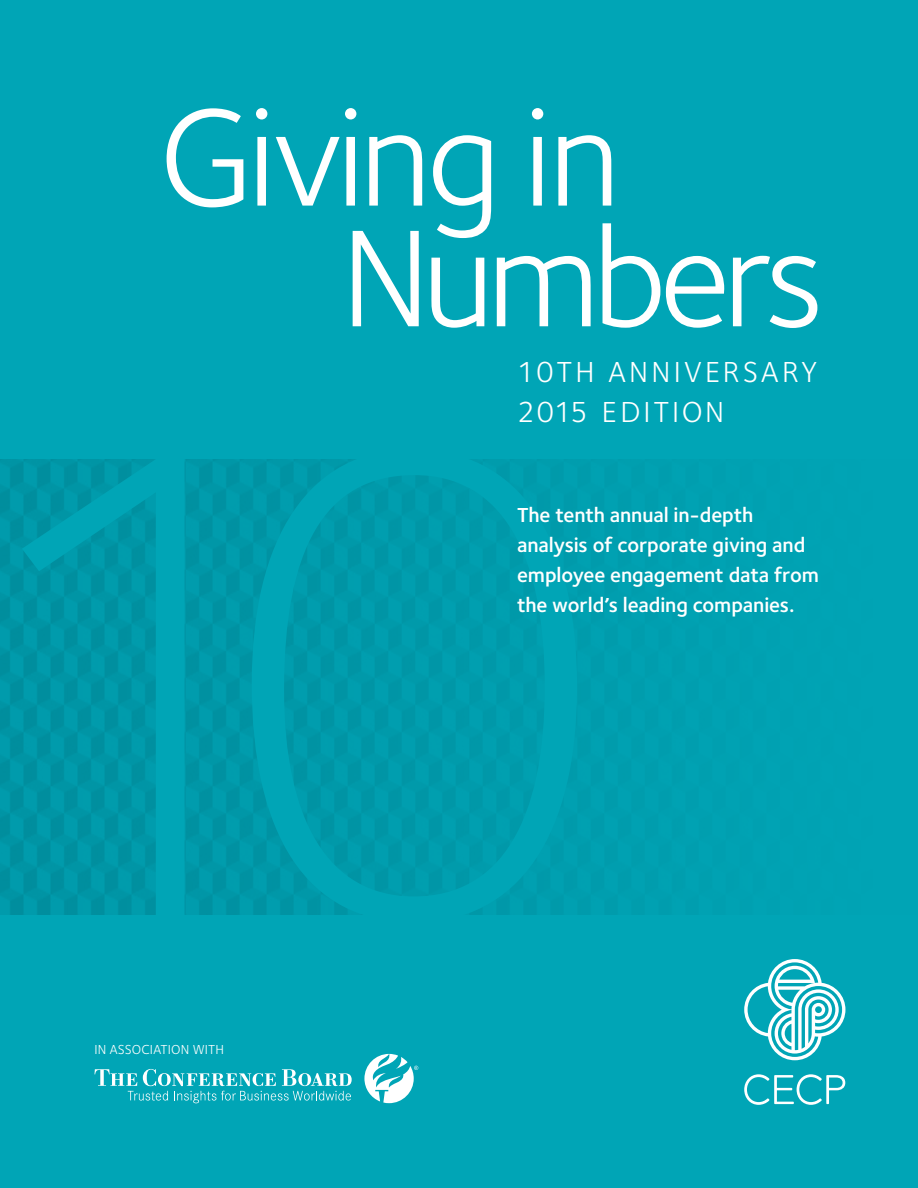
<style>
.page{position:relative;width:918px;height:1188px;background:#00a5b6}
.page>*{position:absolute;margin:0;border:0;box-sizing:border-box;transform-origin:0 0}
.t1{font:300 686.1px "Foundry Sterling";color:#00a5b6}
.t2{font:142.95px "Foundry Sterling";letter-spacing:-.05em;color:#fff}
.t3{font:30px "Foundry Sterling";letter-spacing:.095em;color:#fff}
.t4{font:600 21px/30px "Foundry Sterling";letter-spacing:-.005em;color:#fff}
.t5{font:13.5px "Foundry Sterling";letter-spacing:.01em;color:#fff}
</style>
<div class="page">
<img style="left:0;top:460px;width:595px;height:455px">
<svg style="left:95px;top:1069px;width:257px;height:34px"></svg>
<svg style="left:364px;top:1054px;width:54px;height:49px"></svg>
<svg style="left:744px;top:959px;width:101px;height:146px"></svg>
<p class="t2" style="left:159px;top:75px;width:463px">Giving in</p>
<p class="t2" style="left:340px;top:196px;width:486px">Numbers</p>
<p class="t3" style="left:517px;top:354px;width:302px">10TH ANNIVERSARY</p>
<p class="t3" style="left:517px;top:395px;width:209px">2015 EDITION</p>
<h1 class="t1" style="left:-48px;top:292px;width:663px">10</h1>
<p class="t4" style="left:517px;top:500px;width:303px">The tenth annual in-depth analysis of corporate giving and employee engagement data from the world’s leading companies.</p>
<p class="t5" style="left:94px;top:1042px;width:131px">IN ASSOCIATION WITH</p>
</div>
